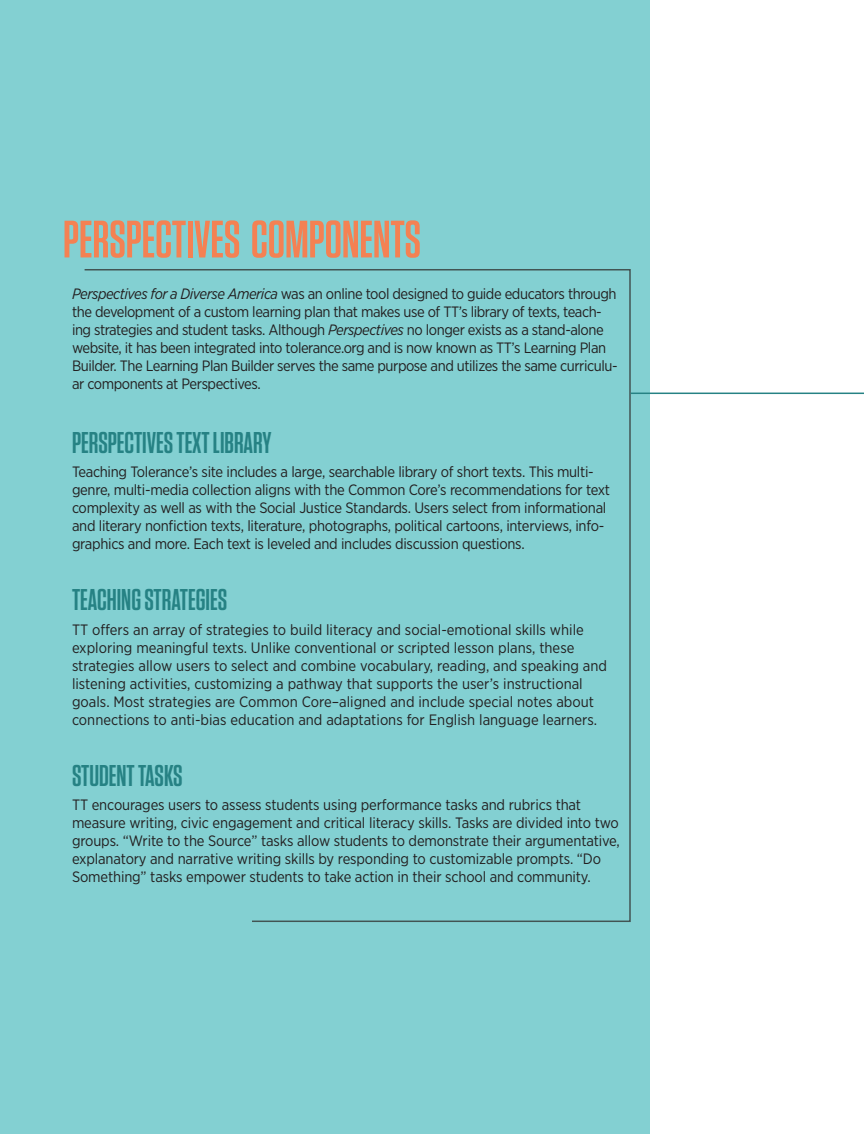
<style>
.page{position:relative;width:864px;height:1134px;background:#fff}
.page>*{position:absolute;margin:0;border:0;box-sizing:border-box;transform-origin:0 0}
.t1{font:600 52.5px "Tungsten Narrow";color:#f48153}
.t2{font:600 30px "Tungsten Narrow";color:#268284}
.t3{font:15px/18px "Gotham Narrow";letter-spacing:-.02em;color:#231f20}
.t4{font:15px/18px "Gotham Narrow";color:#231f20}
.s1{font-style:italic}
</style>
<div class="page">
<div style="left:0;top:0;width:650px;height:1134px;background:#83d0d2"></div>
<svg style="left:84px;top:269px;width:547px;height:653px"></svg>
<svg style="left:629px;top:269px;width:235px;height:126px"></svg>
<h1 class="t1" style="left:63px;top:213px;width:359px">PERSPECTIVES COMPONENTS</h1>
<p class="t3" style="left:72px;top:284px;width:547px"><span class="s1">Perspectives for a Diverse America</span> was an online tool designed to guide educators through the development of a custom learning plan that makes use of TT’s library of texts, teach&shy;ing strategies and student tasks. Although <span class="s1">Perspectives</span> no longer exists as a stand-alone website, it has been integrated into tolerance.org and is now known as TT’s Learning Plan Builder. The Learning Plan Builder serves the same purpose and utilizes the same curriculu&shy;ar components at Perspectives.</p>
<h2 class="t2" style="left:72px;top:427px;width:201px">PERSPECTIVES TEXT LIBRARY</h2>
<p class="t3" style="left:72px;top:463px;width:540px">Teaching Tolerance’s site includes a large, searchable library of short texts. This multi&shy;genre, multi-media collection aligns with the Common Core’s recommendations for text complexity as well as with the Social Justice Standards. Users select from informational and literary nonfiction texts, literature, photographs, political cartoons, interviews, info&shy;graphics and more. Each text is leveled and includes discussion questions.</p>
<h2 class="t2" style="left:72px;top:585px;width:157px">TEACHING STRATEGIES</h2>
<p class="t4" style="left:72px;top:620px;width:537px">TT offers an array of strategies to build literacy and social-emotional skills while exploring meaningful texts. Unlike conventional or scripted lesson plans, these strategies allow users to select and combine vocabulary, reading, and speaking and listening activities, customizing a pathway that supports the user’s instructional goals. Most strategies are Common Core–aligned and include special notes about connections to anti-bias education and adaptations for English language learners.</p>
<h2 class="t2" style="left:72px;top:760px;width:112px">STUDENT TASKS</h2>
<p class="t3" style="left:72px;top:796px;width:549px">TT encourages users to assess students using performance tasks and rubrics that measure writing, civic engagement and critical literacy skills. Tasks are divided into two groups. “Write to the Source” tasks allow students to demonstrate their argumentative, explanatory and narrative writing skills by responding to customizable prompts. “Do Something” tasks empower students to take action in their school and community.</p>
</div>
